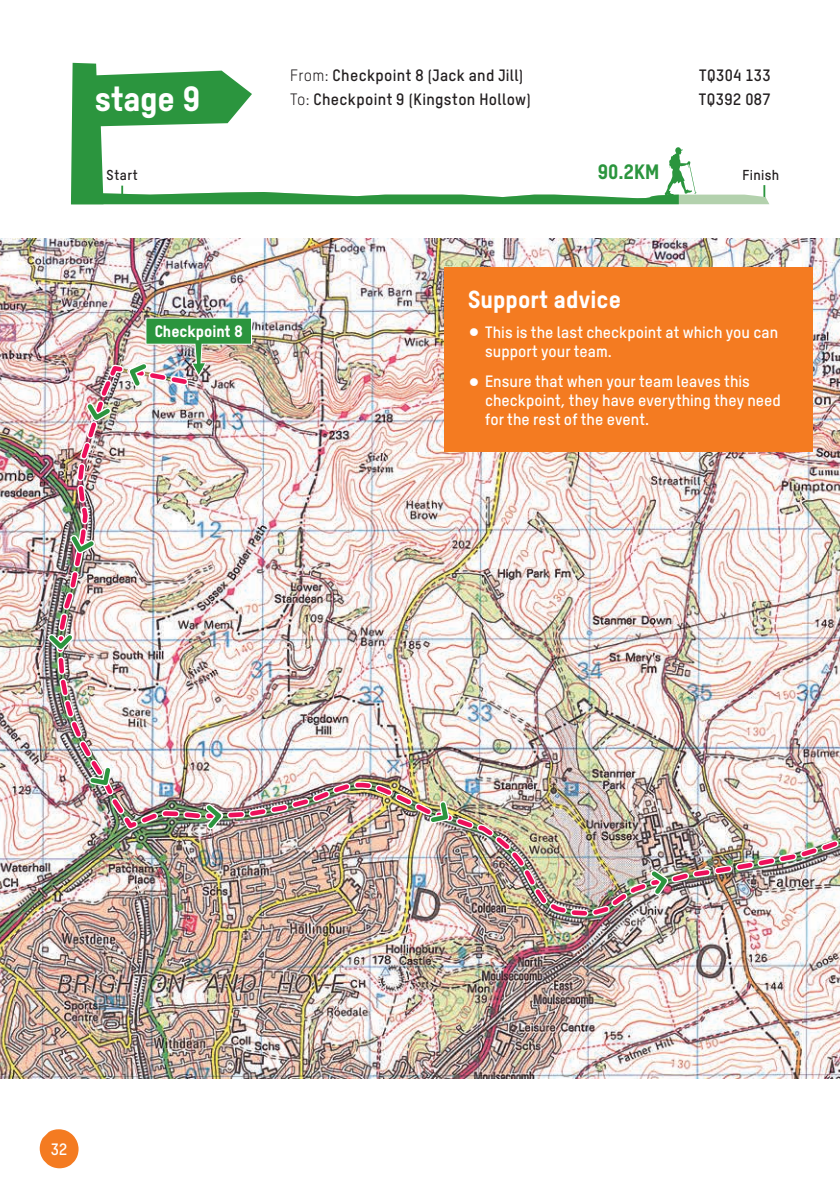
<style>
.page{position:relative;width:840px;height:1191px;background:#fff}
.page>*{position:absolute;margin:0;border:0;box-sizing:border-box;transform-origin:0 0}
.t1{font:34px "T Star Pro Heavy";letter-spacing:-.005em;color:#fff}
.t2{font:24px "T Star Pro Heavy";color:#fff}
.t3{font:20.2px "T Star Pro Heavy";color:#2b953e}
.t4{font:16px/19px "T Star Pro Bold";color:#fff}
.t5{font:16px "T Star Pro Bold";letter-spacing:.025em;color:#231f20}
.t6{font:16px "T Star Pro Heavy";color:#fff}
.t7{font:14px "T Star Pro Bold";letter-spacing:.03em;color:#231f20}
.s1{font-family:"T Star Pro Regular"}
.s2{font-family:"T Star Pro Heavy";font-size:32px}
</style>
<div class="page">
<svg style="left:71px;top:63px;width:698px;height:141px"></svg>
<img style="left:0;top:239px;width:839px;height:839px">
<img style="left:56px;top:901px;width:783px;height:17px">
<img style="left:45px;top:360px;width:794px;height:538px">
<div style="left:444px;top:268px;width:369px;height:184px;background:#f47b21"></div>
<img style="left:145px;top:317px;width:107px;height:82px">
<svg style="left:40px;top:1129px;width:38px;height:39px"></svg>
<h1 class="t1" style="left:95px;top:73px;width:107px">stage 9</h1>
<p class="t5" style="left:290px;top:63px;width:235px"><span class="s1">From:</span> Checkpoint 8 (Jack and Jill)</p>
<p class="t5" style="left:698px;top:63px;width:73px">TQ304 133</p>
<p class="t5" style="left:290px;top:87px;width:242px"><span class="s1">To:</span> Checkpoint 9 (Kingston Hollow)</p>
<p class="t5" style="left:698px;top:87px;width:73px">TQ392 087</p>
<p class="t7" style="left:107px;top:164px;width:33px">Start</p>
<p class="t3" style="left:597px;top:156px;width:63px">90.2KM</p>
<p class="t7" style="left:742px;top:164px;width:38px">Finish</p>
<p class="t6" style="left:155px;top:319px;width:89px">Checkpoint 8</p>
<h2 class="t2" style="left:468px;top:280px;width:154px">Support advice</h2>
<p class="t4" style="left:485px;top:321px;width:294px;text-indent:-17px"><span class="s2">•</span> This is the last checkpoint at which you can support your team.</p>
<p class="t4" style="left:485px;top:371px;width:297px;text-indent:-17px"><span class="s2">•</span> Ensure that when your team leaves this checkpoint, they have everything they need for the rest of the event.</p>
<p class="t4" style="left:51px;top:1138px;width:18px">32</p>
</div>
